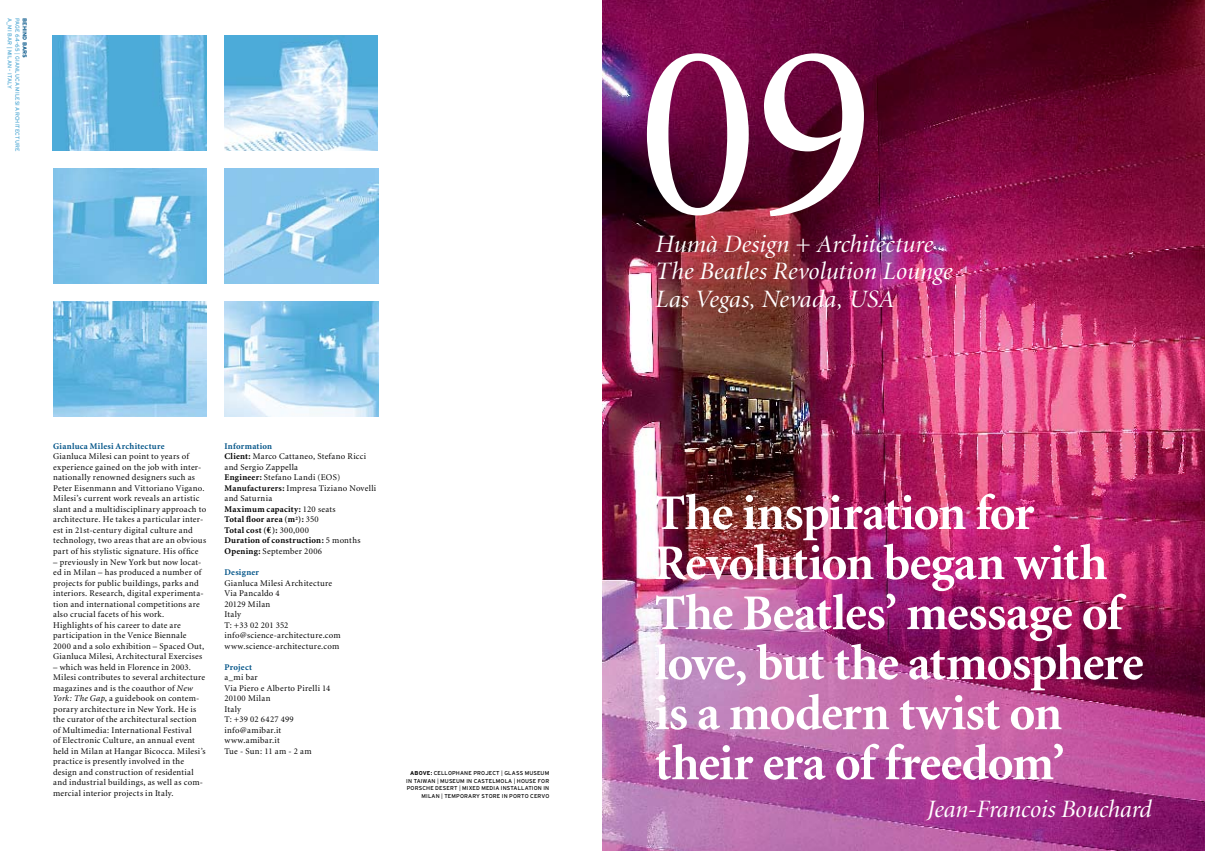
<style>
.page{position:relative;width:1205px;height:851px;background:#fff}
.page>*{position:absolute;margin:0;border:0;box-sizing:border-box;transform-origin:0 0}
.t1{font:250px "Minion";color:#fff}
.t2{font:700 50px/50px "Minion";letter-spacing:-.02em;color:#fff}
.t3{font:italic 25px/27.5px "Minion Display";color:#fff}
.t4{font:8.75px/10.5px "Minion";letter-spacing:.03em;color:#000}
.t5{font:700 8.75px "Minion";letter-spacing:.03em;color:#005387}
.t6{font:5.62px/7.5px "Interstate";letter-spacing:.02em;color:#000;text-align:right}
.t7{font:5.62px/7.5px "Interstate";letter-spacing:.02em;color:#4da7d3}
.t8{font:700 5.62px "Interstate";color:#000}
.s1{font-weight:700;color:#005387}
.s2{font-weight:300}
.s3{font-style:italic}
.s4{font-weight:700}
.s5{font-family:"Euro Serif";font-weight:700}
</style>
<div class="page">
<img style="left:53px;top:301px;width:154px;height:115px">
<img style="left:53px;top:168px;width:154px;height:115px">
<img style="left:53px;top:35px;width:153px;height:116px">
<img style="left:224px;top:35px;width:154px;height:116px">
<img style="left:224px;top:168px;width:154px;height:115px">
<img style="left:224px;top:301px;width:154px;height:115px">
<img style="left:602px;top:0;width:603px;height:850px">
<p class="t7" style="left:29px;top:18px;width:135px;rotate:90deg"><span class="s1">BEHIND BARS<br></span>PAGE 64-65 <span class="s2">|</span> GIANLUCA M ILESI ARCHITECTURE<br>A_MI BAR | M ILAN - ITALY</p>
<p class="t5" style="left:53px;top:441px;width:113px">Gianluca Milesi Architecture</p>
<p class="t4" style="left:53px;top:451px;width:155px">Gianluca Milesi can point to years of experience gained on the job with inter&shy;nationally renowned designers such as Peter Eisenmann and Vittoriano Vigano.<br>Milesi’s current work reveals an artistic slant and a multidisciplinary approach to architecture. He takes a particular inter&shy;est in 21st-century digital culture and technology, two areas that are an obvious part of his stylistic signature. His office</p>
<p class="t4" style="left:53px;top:556px;width:153px">– previously in New York but now locat&shy;ed in Milan – has produced a number of projects for public buildings, parks and interiors. Research, digital experimenta&shy;tion and international competitions are also crucial facets of his work.<br>Highlights of his career to date are participation in the Venice Biennale 2000 and a solo exhibition – Spaced Out, Gianluca Milesi, Architectural Exercises</p>
<p class="t4" style="left:53px;top:661px;width:154px">– which was held in Florence in 2003.<br>Milesi contributes to several architecture magazines and is the coauthor of <span class="s3">New York: The Gap</span>, a guidebook on contem&shy;porary architecture in New York. He is the curator of the architectural section of Multimedia: International Festival<br>of Electronic Culture, an annual event held in Milan at Hangar Bicocca. Milesi’s practice is presently involved in the design and construction of residential and industrial buildings, as well as com&shy;mercial interior projects in Italy.</p>
<p class="t4" style="left:224px;top:441px;width:153px"><span class="s1">Information<br></span><span class="s4">Client:</span> Marco Cattaneo, Stefano Ricci and Sergio Zappella<br><span class="s4">Engineer:</span> Stefano Landi (EOS)<br><span class="s4">Manufacturers:</span> Impresa Tiziano Novelli and Saturnia<br><span class="s4">Maximum capacity:</span> 120 seats<br><span class="s4">Total floor area (m</span><sup>2</sup><span class="s4">):</span> 350<br><span class="s4">Total cost (</span><span class="s5">C</span><span class="s4">):</span> 300,000<br><span class="s4">Duration of construction:</span> 5 months<br><span class="s4">Opening:</span> September 2006</p>
<p class="t5" style="left:224px;top:567px;width:36px">Designer</p>
<p class="t4" style="left:224px;top:577px;width:118px">Gianluca Milesi Architecture<br>Via Pancaldo 4<br>20129 Milan<br>Italy<br>T: +33 02 201 352 info@science-architecture.com www.science-architecture.com</p>
<p class="t5" style="left:224px;top:662px;width:29px">Project</p>
<p class="t4" style="left:224px;top:672px;width:107px">a_mi bar<br>Via Piero e Alberto Pirelli 14<br>20100 Milan<br>Italy<br>T: +39 02 6427 499 info@amibar.it www.amibar.it<br>Tue - Sun: 11 am - 2 am</p>
<p class="t6" style="left:406px;top:769px;width:144px"><span class="s4">:</span> CELLOPHANE PROJECT <span class="s2">|</span> GLASS M USEUM<br>IN TAIWAN <span class="s2">|</span> M USEUM IN CASTELMOLA <span class="s2">|</span> HOUSE FOR PORSCHE DESERT <span class="s2">|</span> M IXED M EDIA I NSTALLATION IN M ILAN <span class="s2">|</span> TEMPORARY STORE IN PORTO CERVO</p>
<p class="t8" style="left:410px;top:770px;width:5px">ABOVE</p>
<h1 class="t1" style="left:638px;top:9px;width:237px">09</h1>
<h3 class="t3" style="left:656px;top:231px;width:298px">Humà Design + Architecture<br>The Beatles Revolution Lounge<br>Las Vegas, Nevada, USA</h3>
<h2 class="t2" style="left:642px;top:489px;width:502px">‘The inspiration for<br>Revolution began with<br>The Beatles’ message of love, but the atmosphere is a modern twist on their era of freedom’</h2>
<h3 class="t3" style="left:927px;top:795px;width:226px">Jean-Francois Bouchard</h3>
</div>
